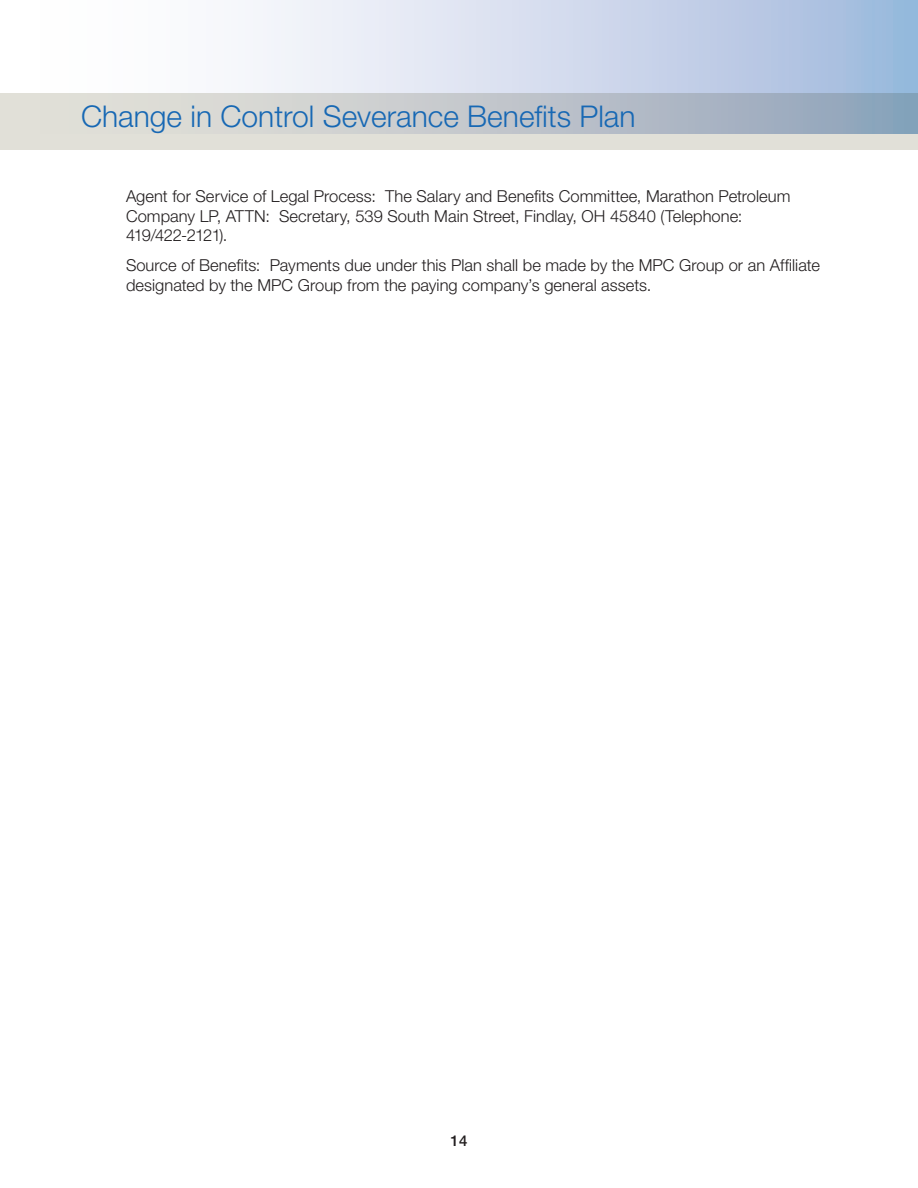
<style>
.page{position:relative;width:918px;height:1188px;background:#fff}
.page>*{position:absolute;margin:0;border:0;box-sizing:border-box;transform-origin:0 0}
.t1{font:300 30px "Helvetica Neue";color:#1768b4}
.HD_1_Body{font:300 16.5px/19.5px "Helvetica Neue";color:#231f20}
.t2{font:500 15px "Helvetica Neue";color:#231f20}
</style>
<div class="page">
<div style="left:0;top:93px;width:918px;height:57px;background:#e1e0d8"></div>
<svg style="left:253px;top:0;width:665px;height:133px;background:#c5d0e1"></svg>
<h1 class="t1" style="left:81px;top:98px;width:556px">Change in Control Severance Benefits Plan</h1>
<p class="HD_1_Body" style="left:126px;top:186px;width:666px">Agent for Service of Legal Process: The Salary and Benefits Committee, Marathon Petroleum<br>Company LP, ATTN: Secretary, 539 South Main Street, Findlay, OH 45840 (Telephone:<br>419/422-2121).</p>
<p class="HD_1_Body" style="left:126px;top:255px;width:695px">Source of Benefits: Payments due under this Plan shall be made by the MPC Group or an Affiliate designated by the MPC Group from the paying company’s general assets.</p>
<p class="t2" style="left:451px;top:1131px;width:18px">14</p>
</div>
